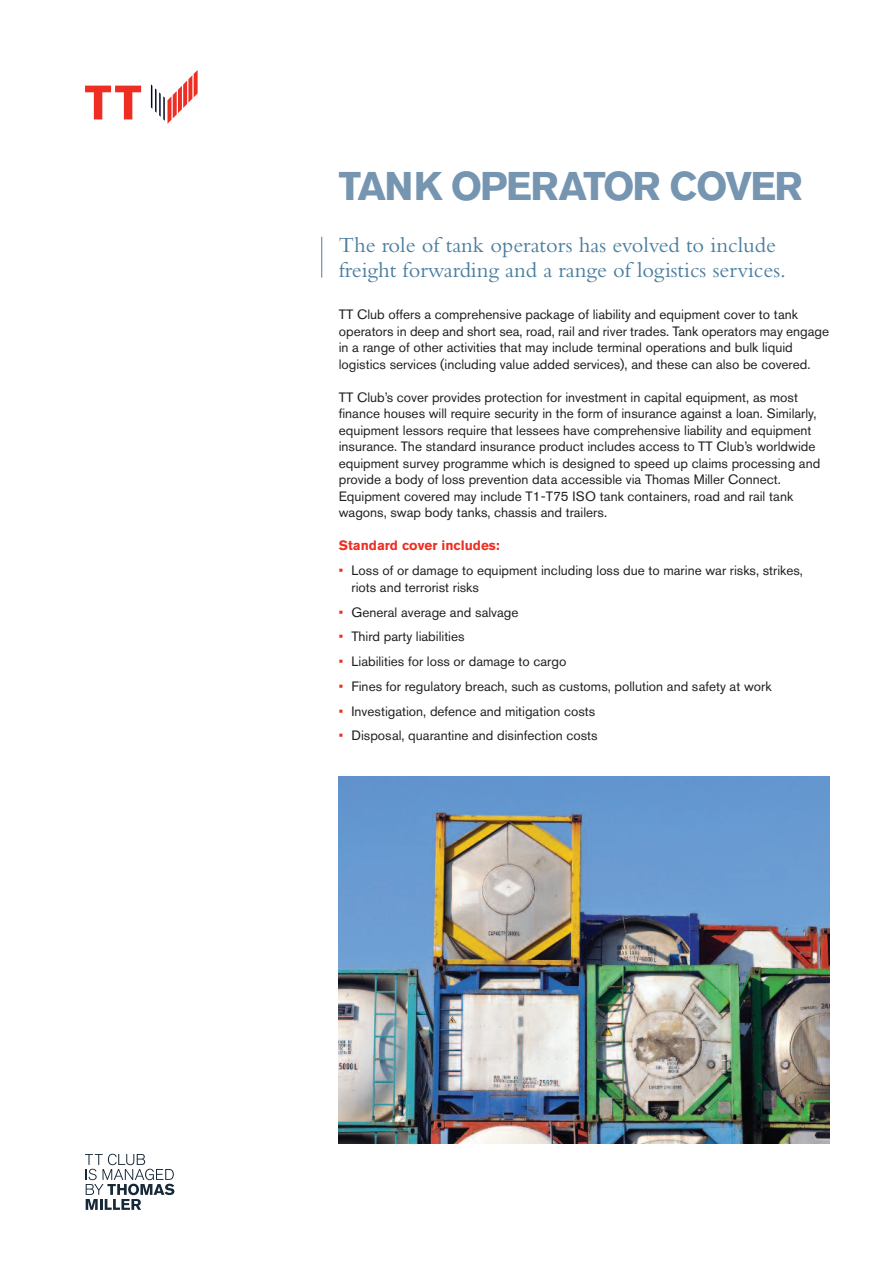
<style>
.page{position:relative;width:893px;height:1263px;background:#fff}
.page>*{position:absolute;margin:0;border:0;box-sizing:border-box;transform-origin:0 0}
.t1{font:700 39.75px "Akzidenz Grotesk BE";letter-spacing:-.035em;color:#7695b1}
.t2{font:22.5px/25.5px "Bembo";color:#4a7e9f}
.t3{font:13.5px/16.5px "Akzidenz Grotesk BE";color:#231f20}
.t4{font:700 13.5px "Akzidenz Grotesk BE";color:#ee2e22}
.s1{color:#ee2e22}
</style>
<div class="page">
<svg style="left:85px;top:1154px;width:89px;height:56px"></svg>
<hr style="left:321px;top:237px;width:1px;height:41px;background:#4a7e9f">
<svg style="left:85px;top:86px;width:56px;height:33px"></svg>
<svg style="left:151px;top:70px;width:47px;height:54px"></svg>
<img style="left:339px;top:776px;width:490px;height:368px">
<h1 class="t1" style="left:339px;top:170px;width:465px">TANK OPERATOR COVER</h1>
<h2 class="t2" style="left:339px;top:234px;width:449px">The role of tank operators has evolved to include freight forwarding and a range of logistics services.</h2>
<p class="t3" style="left:339px;top:308px;width:492px">TT Club offers a comprehensive package of liability and equipment cover to tank operators in deep and short sea, road, rail and river trades. Tank operators may engage in a range of other activities that may include terminal operations and bulk liquid logistics services (including value added services), and these can also be covered.</p>
<p class="t3" style="left:339px;top:390px;width:483px">TT Club’s cover provides protection for investment in capital equipment, as most finance houses will require security in the form of insurance against a loan. Similarly, equipment lessors require that lessees have comprehensive liability and equipment insurance. The standard insurance product includes access to TT Club’s worldwide equipment survey programme which is designed to speed up claims processing and provide a body of loss prevention data accessible via Thomas Miller Connect.<br>Equipment covered may include T1-T75 ISO tank containers, road and rail tank wagons, swap body tanks, chassis and trailers.</p>
<p class="t4" style="left:339px;top:540px;width:163px">Standard cover includes:</p>
<p class="t3" style="left:351px;top:564px;width:453px;text-indent:-13px"><span class="s1">•</span> Loss of or damage to equipment including loss due to marine war risks, strikes, riots and terrorist risks</p>
<p class="t3" style="left:339px;top:605px;width:181px"><span class="s1">•</span> General average and salvage</p>
<p class="t3" style="left:339px;top:630px;width:127px"><span class="s1">•</span> Third party liabilities</p>
<p class="t3" style="left:339px;top:654px;width:229px"><span class="s1">•</span> Liabilities for loss or damage to cargo</p>
<p class="t3" style="left:339px;top:679px;width:434px"><span class="s1">•</span> Fines for regulatory breach, such as customs, pollution and safety at work</p>
<p class="t3" style="left:339px;top:704px;width:258px"><span class="s1">•</span> Investigation, defence and mitigation costs</p>
<p class="t3" style="left:339px;top:729px;width:260px"><span class="s1">•</span> Disposal, quarantine and disinfection costs</p>
</div>
